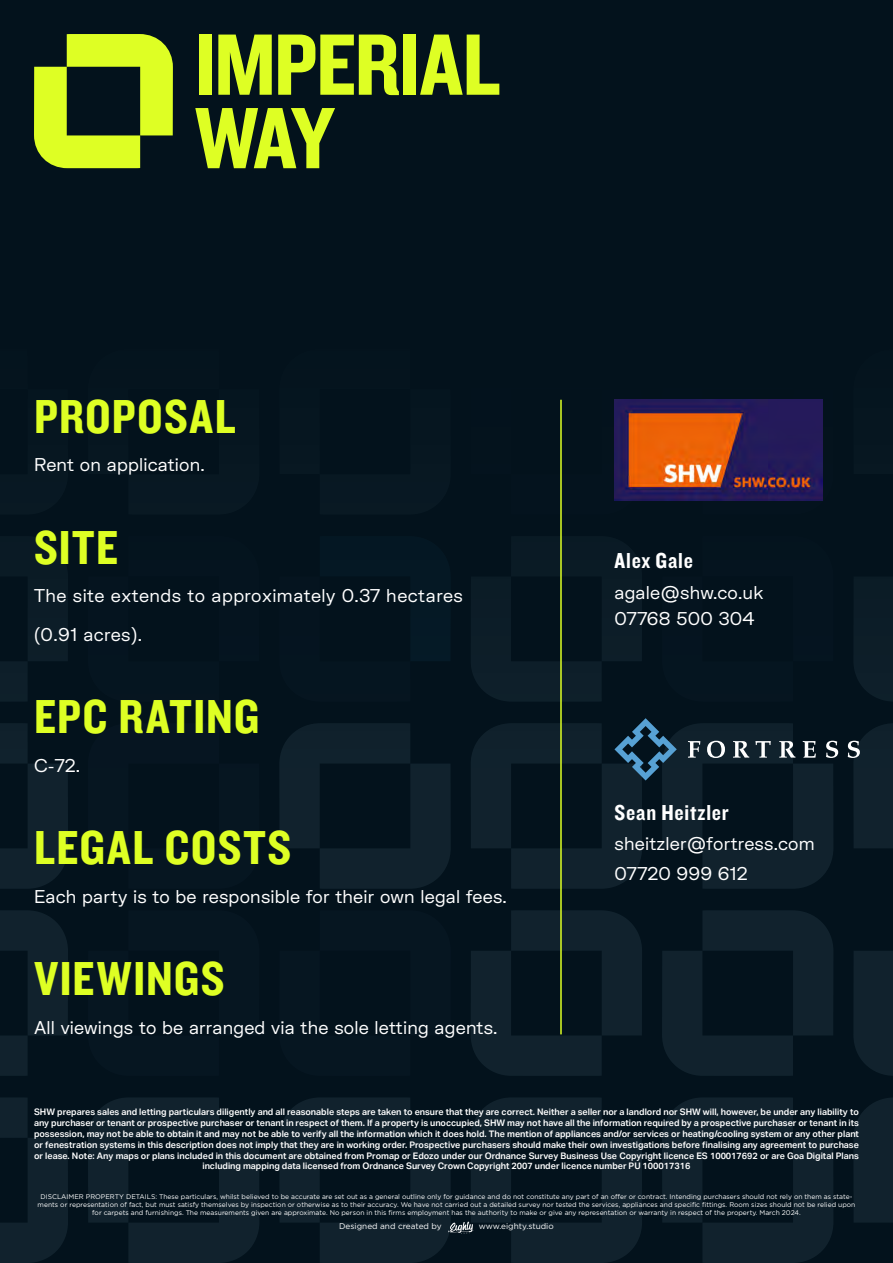
<style>
.page{position:relative;width:893px;height:1263px;background:#03121c}
.page>*{position:absolute;margin:0;border:0;box-sizing:border-box;transform-origin:0 0}
.t1{font:90.3px/73.5px "Knockout HTF50 Welterweight";letter-spacing:-.02em;color:#deff24}
.t2{font:49.5px "Knockout HTF50 Welterweight";letter-spacing:.025em;color:#deff24}
.t3{font:22.5px "Knockout HTF50 Welterweight";letter-spacing:.035em;color:#fff}
.t4{font:18px/38.5px "FK Grotesk";letter-spacing:.01em;color:#fff}
.t5{font:600 9px/10.8px "Aktiv Grotesk";color:#fff;text-align:center}
.t6{font:8.25px "Gotham";color:#fff}
.t7{font:6.75px/8.1px "Gotham";color:#fff;text-align:center}
</style>
<div class="page">
<svg style="left:662px;top:399px;width:161px;height:102px"></svg>
<svg style="left:0;top:599px;width:68px;height:102px"></svg>
<svg style="left:411px;top:655px;width:39px;height:6px"></svg>
<svg style="left:471px;top:599px;width:171px;height:102px"></svg>
<svg style="left:854px;top:599px;width:39px;height:102px"></svg>
<svg style="left:0;top:723px;width:68px;height:166px"></svg>
<svg style="left:279px;top:723px;width:172px;height:166px"></svg>
<svg style="left:0;top:910px;width:68px;height:166px"></svg>
<svg style="left:471px;top:910px;width:171px;height:166px"></svg>
<svg style="left:662px;top:910px;width:171px;height:166px"></svg>
<div style="left:854px;top:951px;width:39px;height:125px;background:#11222d"></div>
<svg style="left:0;top:1098px;width:68px;height:165px"></svg>
<svg style="left:88px;top:1098px;width:171px;height:165px"></svg>
<svg style="left:662px;top:1098px;width:171px;height:165px"></svg>
<div style="left:854px;top:1098px;width:39px;height:124px;background:#11222d"></div>
<hr style="left:560px;top:400px;width:2px;height:634px;background:#deff24">
<svg style="left:279px;top:1098px;width:363px;height:165px"></svg>
<img style="left:614px;top:400px;width:208px;height:100px">
<svg style="left:848px;top:723px;width:45px;height:125px"></svg>
<svg style="left:471px;top:718px;width:367px;height:171px"></svg>
<svg style="left:34px;top:34px;width:139px;height:135px"></svg>
<h1 class="t1" style="left:195px;top:31px;width:307px">IMPERIAL<br>WAY</h1>
<h2 class="t2" style="left:34px;top:390px;width:203px">PROPOSAL</h2>
<h3 class="t4" style="left:34px;top:446px;width:172px">Rent on application.</h3>
<h2 class="t2" style="left:34px;top:521px;width:86px">SITE</h2>
<h3 class="t4" style="left:34px;top:577px;width:430px">The site extends to approximately 0.37 hectares (0.91 acres).</h3>
<h2 class="t2" style="left:34px;top:691px;width:227px">EPC RATING</h2>
<h3 class="t4" style="left:34px;top:747px;width:48px">C-72.</h3>
<h2 class="t2" style="left:34px;top:822px;width:259px">LEGAL COSTS</h2>
<h3 class="t4" style="left:34px;top:878px;width:474px">Each party is to be responsible for their own legal fees.</h3>
<h2 class="t2" style="left:34px;top:953px;width:192px">VIEWINGS</h2>
<h3 class="t4" style="left:34px;top:1009px;width:465px">All viewings to be arranged via the sole letting agents.</h3>
<h3 class="t3" style="left:614px;top:549px;width:80px">Alex Gale</h3>
<h3 class="t4" style="left:614px;top:580px;width:150px;line-height:26px">agale@shw.co.uk<br>07768 500 304</h3>
<h3 class="t3" style="left:614px;top:801px;width:116px">Sean Heitzler</h3>
<h3 class="t4" style="left:614px;top:829px;width:202px;line-height:30.3px">sheitzler@fortress.com<br>07720 999 612</h3>
<p class="t5" style="left:34px;top:1107px;width:826px">SHW prepares sales and letting particulars diligently and all reasonable steps are taken to ensure that they are correct. Neither a seller nor a landlord nor SHW will, however, be under any liability to any purchaser or tenant or prospective purchaser or tenant in respect of them. If a property is unoccupied, SHW may not have all the information required by a prospective purchaser or tenant in its possession, may not be able to obtain it and may not be able to verify all the information which it does hold. The mention of appliances and/or services or heating/cooling system or any other plant or fenestration systems in this description does not imply that they are in working order. Prospective purchasers should make their own investigations before finalising any agreement to purchase or lease. Note: Any maps or plans included in this document are obtained from Promap or Edozo under our Ordnance Survey Business Use Copyright licence ES 100017692 or are Goa Digital Plans including mapping data licensed from Ordnance Survey Crown Copyright 2007 under licence number PU 100017316</p>
<p class="t7" style="left:38px;top:1193px;width:819px">DISCLAIMER PROPERTY DETAILS: These particulars, whilst believed to be accurate are set out as a general outline only for guidance and do not constitute any part of an offer or contract. Intending purchasers should not rely on them as state&shy;ments or representation of fact, but must satisfy themselves by inspection or otherwise as to their accuracy. We have not carried out a detailed survey nor tested the services, appliances and specific fittings. Room sizes should not be relied upon for carpets and furnishings. The measurements given are approximate. No person in this firms employment has the authority to make or give any representation or warranty in respect of the property. March 2024.</p>
<p class="t6" style="left:339px;top:1221px;width:104px">Designed and created by</p>
<p class="t6" style="left:479px;top:1221px;width:76px">www.eighty.studio</p>
</div>
